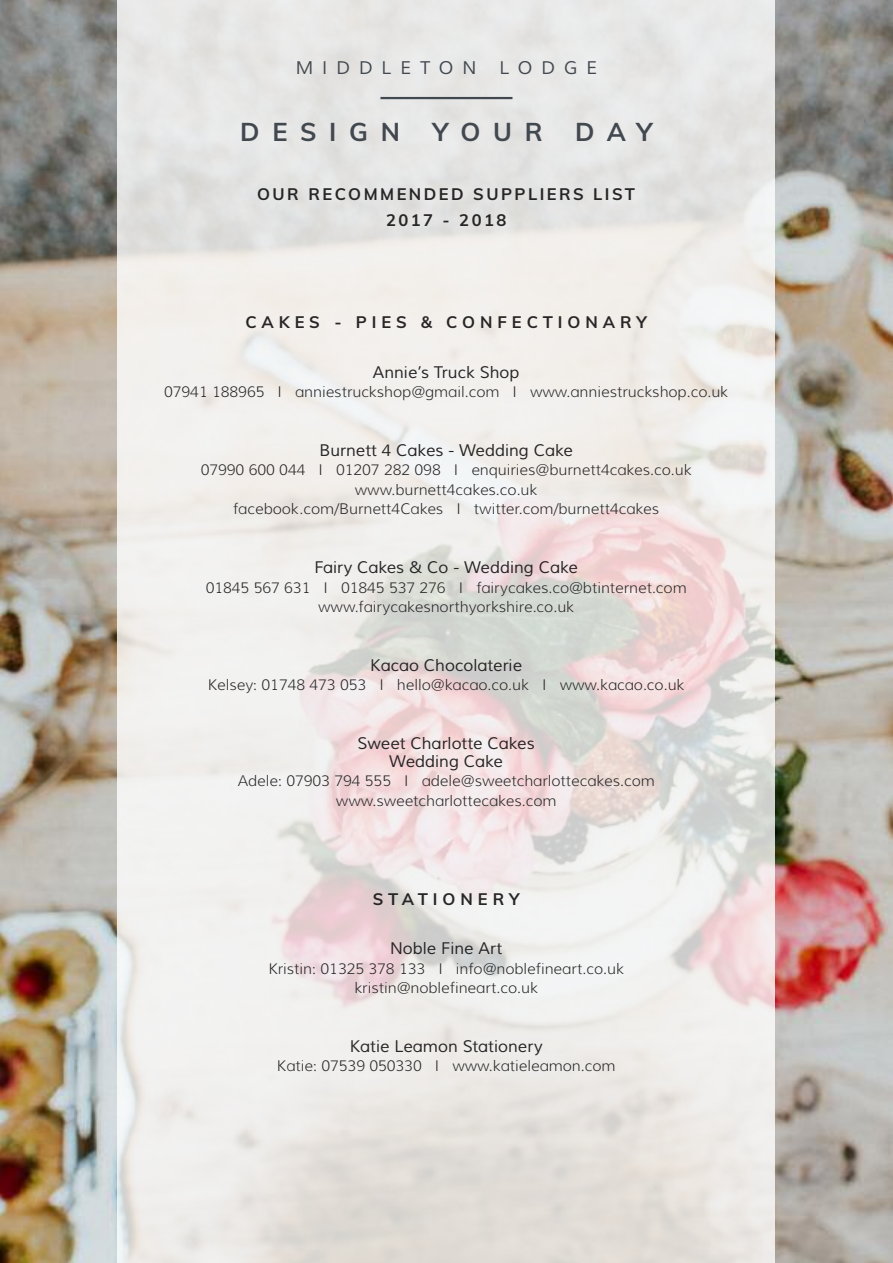
<style>
.page{position:relative;width:893px;height:1263px;background:#fff}
.page>*{position:absolute;margin:0;border:0;box-sizing:border-box;transform-origin:0 0}
.t1{font:700 25.5px "Muli";letter-spacing:.5em;color:#42484f}
.t2{font:18px "Muli";letter-spacing:.5em;color:#42484f}
.t3{font:16.5px/18px "Muli";color:#272526;text-align:center}
.t4{font:700 16.5px/26.2px "Muli";letter-spacing:.15em;color:#272526;text-align:center}
.t5{font:700 16.5px "Muli";letter-spacing:.3em;color:#272526}
.t6{font:300 15px/19.5px "Muli";color:#272526;text-align:center}
</style>
<div class="page">
<img style="left:0;top:0;width:893px;height:1263px">
<div style="left:117px;top:0;width:658px;height:1263px;background:#fff;opacity:.8"></div>
<hr style="left:380px;top:97px;width:132px;height:2px;background:#42484f">
<p class="t2" style="left:296px;top:57px;width:182px">MIDDLETON</p>
<p class="t2" style="left:500px;top:57px;width:99px">LODGE</p>
<h1 class="t1" style="left:240px;top:113px;width:161px">DESIGN</h1>
<h1 class="t1" style="left:433px;top:113px;width:112px">YOUR</h1>
<h1 class="t1" style="left:575px;top:113px;width:79px">DAY</h1>
<p class="t4" style="left:257px;top:180px;width:379px">OUR RECOMMENDED SUPPLIERS LIST<br>2017 - 2018</p>
<p class="t5" style="left:245px;top:310px;width:403px">CAKES - PIES &amp; CONFECTIONARY</p>
<p class="t3" style="left:373px;top:363px;width:148px">Annie’s Truck Shop</p>
<p class="t6" style="left:164px;top:383px;width:565px">07941 188965 I anniestruckshop@gmail.com I www.anniestruckshop.co.uk</p>
<p class="t3" style="left:319px;top:441px;width:255px">Burnett 4 Cakes - Wedding Cake</p>
<p class="t6" style="left:201px;top:461px;width:492px">07990 600 044 I 01207 282 098 I enquiries@burnett4cakes.co.uk www.burnett4cakes.co.uk<br>facebook.com/Burnett4Cakes I twitter.com/burnett4cakes</p>
<p class="t3" style="left:314px;top:558px;width:265px">Fairy Cakes &amp; Co - Wedding Cake</p>
<p class="t6" style="left:206px;top:578px;width:482px">01845 567 631 I 01845 537 276 I fairycakes.co@btinternet.com www.fairycakesnorthyorkshire.co.uk</p>
<p class="t3" style="left:370px;top:656px;width:153px">Kacao Chocolaterie</p>
<p class="t6" style="left:208px;top:675px;width:478px">Kelsey: 01748 473 053 I hello@kacao.co.uk I www.kacao.co.uk</p>
<p class="t3" style="left:358px;top:734px;width:179px">Sweet Charlotte Cakes<br>Wedding Cake</p>
<p class="t6" style="left:238px;top:771px;width:418px">Adele: 07903 794 555 I adele@sweetcharlottecakes.com www.sweetcharlottecakes.com</p>
<p class="t5" style="left:373px;top:886px;width:148px">STATIONERY</p>
<p class="t3" style="left:390px;top:939px;width:114px">Noble Fine Art</p>
<p class="t6" style="left:268px;top:959px;width:357px">Kristin: 01325 378 133 I info@noblefineart.co.uk kristin@noblefineart.co.uk</p>
<p class="t3" style="left:350px;top:1037px;width:194px">Katie Leamon Stationery</p>
<p class="t6" style="left:277px;top:1056px;width:340px">Katie: 07539 050330 I www.katieleamon.com</p>
</div>
